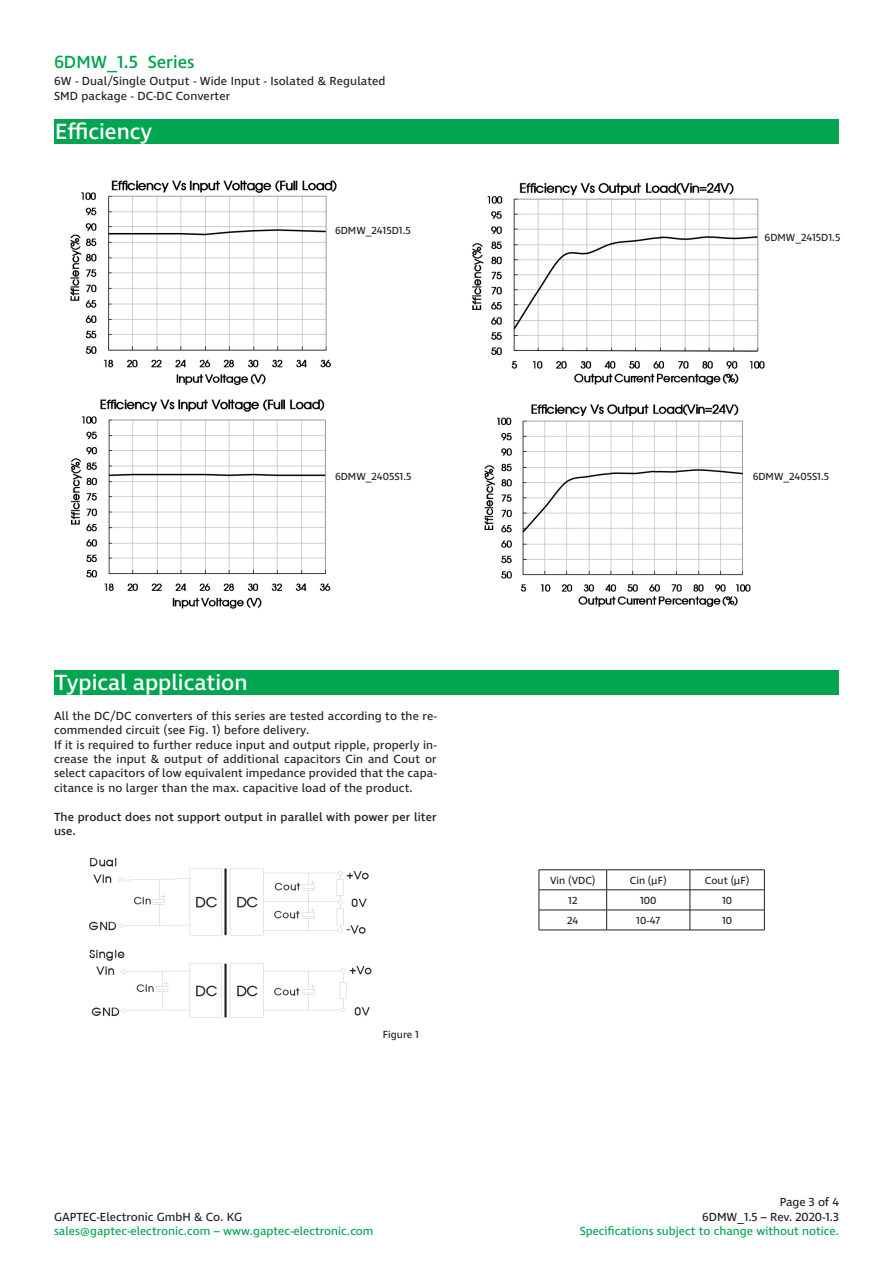
<style>
.page{position:relative;width:893px;height:1263px;background:#fff}
.page>*{position:absolute;margin:0;border:0;box-sizing:border-box;transform-origin:0 0}
.t1{font:500 22.5px "Ingra";color:#fff}
.t2{font:500 18px "Ingra";color:#00a54f}
.t3{font:12px/14.4px "Ingra";letter-spacing:.01em;color:#231f20}
.t4{font:12px "Ingra";color:#00a54f}
.t5{font:500 12px/14.4px "Ingra";letter-spacing:.01em;color:#231f20}
.t6{font:10.5px "Ingra";color:#231f20}
</style>
<div class="page">
<div style="left:54px;top:119px;width:785px;height:25px;background:#00a54f"></div>
<div style="left:54px;top:670px;width:785px;height:25px;background:#00a54f"></div>
<img style="left:70px;top:180px;width:695px;height:429px">
<img style="left:89px;top:857px;width:283px;height:161px">
<hr style="left:539px;top:869px;width:68px;height:1px;background:#231f20">
<hr style="left:607px;top:869px;width:83px;height:1px;background:#231f20">
<hr style="left:690px;top:869px;width:75px;height:1px;background:#231f20">
<hr style="left:539px;top:889px;width:68px;height:1px;background:#231f20">
<hr style="left:607px;top:889px;width:83px;height:1px;background:#231f20">
<hr style="left:690px;top:889px;width:75px;height:1px;background:#231f20">
<hr style="left:539px;top:910px;width:68px;height:1px;background:#231f20">
<svg style="left:539px;top:870px;width:1px;height:60px"></svg>
<hr style="left:607px;top:910px;width:83px;height:1px;background:#231f20">
<svg style="left:606px;top:870px;width:1px;height:60px"></svg>
<hr style="left:690px;top:910px;width:75px;height:1px;background:#231f20">
<svg style="left:690px;top:870px;width:1px;height:60px"></svg>
<svg style="left:764px;top:870px;width:1px;height:60px"></svg>
<hr style="left:539px;top:930px;width:68px;height:1px;background:#231f20">
<hr style="left:607px;top:930px;width:83px;height:1px;background:#231f20">
<hr style="left:690px;top:930px;width:75px;height:1px;background:#231f20">
<h2 class="t2" style="left:54px;top:50px;width:142px">6DMW_1.5 Series</h2>
<p class="t3" style="left:54px;top:75px;width:333px">6W - Dual/Single Output - Wide Input - Isolated &amp; Regulated<br>SMD package - DC-DC Converter</p>
<p class="t1" style="left:55px;top:117px;width:99px">Efficiency</p>
<p class="t6" style="left:335px;top:224px;width:77px">6DMW_2415D1.5</p>
<p class="t6" style="left:765px;top:231px;width:77px">6DMW_2415D1.5</p>
<p class="t6" style="left:335px;top:470px;width:78px">6DMW_2405S1.5</p>
<p class="t6" style="left:753px;top:470px;width:78px">6DMW_2405S1.5</p>
<p class="t1" style="left:55px;top:668px;width:194px">Typical application</p>
<p class="t3" style="left:54px;top:709px;width:384px">All the DC/DC converters of this series are tested according to the re&shy;commended circuit (see Fig. 1) before delivery.</p>
<p class="t3" style="left:54px;top:738px;width:384px;text-align:justify">If it is required to further reduce input and output ripple, properly in&shy;crease the input &amp; output of additional capacitors Cin and Cout or select capacitors of low equivalent impedance provided that the capa&shy;citance is no larger than the max. capacitive load of the product.</p>
<p class="t5" style="left:54px;top:810px;width:384px">The product does not support output in parallel with power per liter use.</p>
<p class="t6" style="left:383px;top:1028px;width:38px">Figure 1</p>
<p class="t3" style="left:54px;top:1210px;width:190px">GAPTEC-Electronic GmbH &amp; Co. KG</p>
<p class="t4" style="left:54px;top:1223px;width:321px">sales@gaptec-electronic.com – www.gaptec-electronic.com</p>
<p class="t6" style="left:550px;top:874px;width:47px">Vin (VDC)</p>
<p class="t6" style="left:630px;top:874px;width:38px">Cin (µF)</p>
<p class="t6" style="left:705px;top:874px;width:46px">Cout (µF)</p>
<p class="t6" style="left:568px;top:894px;width:11px">12</p>
<p class="t6" style="left:640px;top:894px;width:18px">100</p>
<p class="t6" style="left:722px;top:894px;width:12px">10</p>
<p class="t6" style="left:567px;top:914px;width:13px">24</p>
<p class="t6" style="left:636px;top:914px;width:26px">10-47</p>
<p class="t6" style="left:722px;top:914px;width:12px">10</p>
<p class="t3" style="left:702px;top:1195px;width:138px;text-align:right">Page 3 of 4<br>6DMW_1.5 – Rev. 2020-1.3</p>
<p class="t4" style="left:580px;top:1223px;width:261px">Specifications subject to change without notice.</p>
</div>
